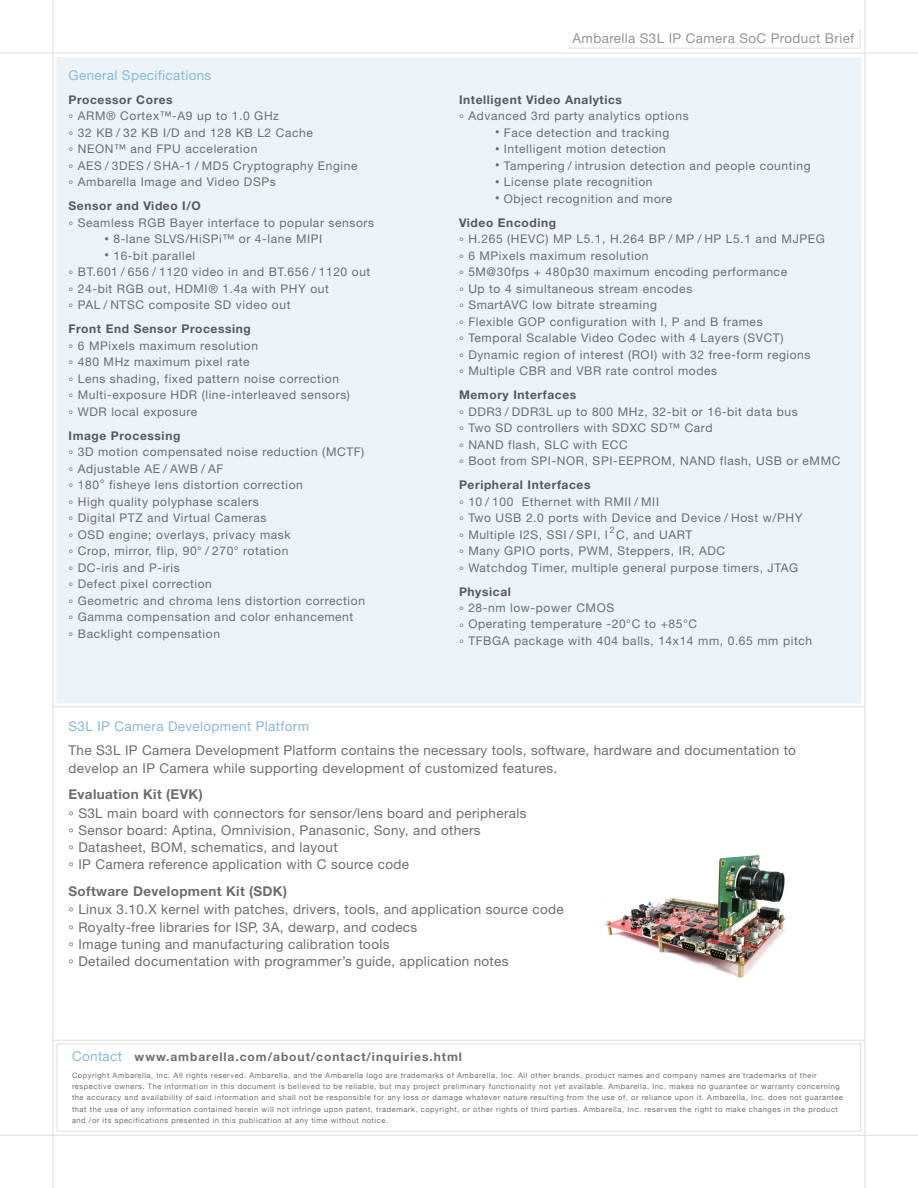
<style>
.page{position:relative;width:918px;height:1188px;background:#fff}
.page>*{position:absolute;margin:0;border:0;box-sizing:border-box;transform-origin:0 0}
.t1{font:13.5px/17.2px "Helvetica Neue";letter-spacing:.025em;color:#6c6d70}
.t2{font:13.5px "Helvetica Neue";letter-spacing:.025em;color:#8bb8da}
.t3{font:700 13.5px "Helvetica Neue";letter-spacing:.025em;color:#6c6d70}
.t4{font:13.5px "Helvetica Neue";letter-spacing:.025em;color:#939598}
.t5{font:12px/16.5px "Helvetica Neue";letter-spacing:.05em;color:#6c6d70}
.t6{font:700 12px "Helvetica Neue";letter-spacing:.05em;color:#57585a}
.t7{font:700 12px "Helvetica Neue";letter-spacing:.08em;color:#6c6d70}
.t8{font:7.5px/11.2px "Helvetica Neue";letter-spacing:.075em;color:#6c6d70}
.s1{font-size:9px}
.s2{font-weight:700;color:#57585a}
.s3{font-weight:400;font-size:13.5px;color:#8bb8da}
</style>
<div class="page">
<hr style="left:0;top:1135px;width:918px;height:1px;background:#dcdddf">
<hr style="left:53px;top:0;width:1px;height:1188px;background:#dcdddf">
<hr style="left:865px;top:0;width:1px;height:1188px;background:#dcdddf">
<hr style="left:0;top:53px;width:918px;height:1px;background:#dcdddf">
<svg style="left:568px;top:29px;width:293px;height:20px"></svg>
<hr style="left:53px;top:707px;width:812px;height:1px;background:#dcdddf">
<div style="left:56px;top:57px;width:805px;height:647px;background:#ebf3f8"></div>
<img style="left:605px;top:855px;width:181px;height:123px">
<hr style="left:53px;top:1040px;width:812px;height:1px;background:#dcdddf">
<svg style="left:57px;top:1044px;width:804px;height:88px"></svg>
<p class="t2" style="left:69px;top:67px;width:144px">General Specifications</p>
<p class="t6" style="left:69px;top:92px;width:106px">Processor Cores</p>
<p class="t5" style="left:69px;top:107px;width:212px">° ARM® Cortex™-A9 up to 1.0 GHz</p>
<p class="t5" style="left:69px;top:124px;width:246px">° 32 KB / 32 KB I/D and 128 KB L2 Cache</p>
<p class="t5" style="left:69px;top:140px;width:291px">° NEON™ and FPU acceleration<br>° AES / 3DES / SHA-1 / MD5 Cryptography Engine</p>
<p class="t5" style="left:69px;top:173px;width:209px">° Ambarella Image and Video DSPs</p>
<p class="t6" style="left:69px;top:198px;width:134px">Sensor and Video I/O</p>
<p class="t5" style="left:69px;top:214px;width:307px">° Seamless RGB Bayer interface to popular sensors</p>
<p class="t5" style="left:105px;top:230px;width:219px"><span class="s1">•</span> 8-lane SLVS/HiSPi™ or 4-lane MIPI</p>
<p class="t5" style="left:69px;top:247px;width:303px;text-indent:36px"><span class="s1">•</span> 16-bit parallel<br>° BT.601 / 656 / 1120 video in and BT.656 / 1120 out ° 24-bit RGB out, HDMI® 1.4a with PHY out<br>° PAL / NTSC composite SD video out</p>
<p class="t6" style="left:69px;top:321px;width:184px">Front End Sensor Processing</p>
<p class="t5" style="left:69px;top:337px;width:191px">° 6 MPixels maximum resolution ° 480 MHz maximum pixel rate</p>
<p class="t5" style="left:69px;top:370px;width:283px">° Lens shading, fixed pattern noise correction<br>° Multi-exposure HDR (line-interleaved sensors) ° WDR local exposure</p>
<p class="t6" style="left:69px;top:428px;width:113px">Image Processing</p>
<p class="t5" style="left:69px;top:443px;width:297px">° 3D motion compensated noise reduction (MCTF) ° Adjustable AE / AWB / AF</p>
<p class="t5" style="left:69px;top:476px;width:236px">° 180° fisheye lens distortion correction</p>
<p class="t5" style="left:69px;top:493px;width:200px">° High quality polyphase scalers ° Digital PTZ and Virtual Cameras</p>
<p class="t5" style="left:69px;top:526px;width:224px">° OSD engine; overlays, privacy mask ° Crop, mirror, flip, 90° / 270° rotation ° DC-iris and P-iris</p>
<p class="t5" style="left:69px;top:575px;width:145px">° Defect pixel correction</p>
<p class="t5" style="left:69px;top:592px;width:298px">° Geometric and chroma lens distortion correction</p>
<p class="t5" style="left:69px;top:608px;width:286px">° Gamma compensation and color enhancement</p>
<p class="t5" style="left:69px;top:625px;width:153px">° Backlight compensation</p>
<p class="t4" style="left:572px;top:30px;width:283px">Ambarella S3L IP Camera SoC Product Brief</p>
<p class="t5" style="left:459px;top:91px;width:231px"><span class="s2">Intelligent Video Analytics<br></span>° Advanced 3rd party analytics options</p>
<p class="t5" style="left:495px;top:124px;width:176px"><span class="s1">•</span> Face detection and tracking</p>
<p class="t5" style="left:495px;top:140px;width:172px"><span class="s1">•</span> Intelligent motion detection</p>
<p class="t5" style="left:495px;top:157px;width:317px"><span class="s1">•</span> Tampering / intrusion detection and people counting</p>
<p class="t5" style="left:495px;top:173px;width:159px"><span class="s1">•</span> License plate recognition</p>
<p class="t5" style="left:495px;top:190px;width:179px"><span class="s1">•</span> Object recognition and more</p>
<p class="t5" style="left:459px;top:214px;width:367px"><span class="s2">Video Encoding<br></span>° H.265 (HEVC) MP L5.1, H.264 BP / MP / HP L5.1 and MJPEG ° 6 MPixels maximum resolution<br>° 5M@30fps + 480p30 maximum encoding performance<br>° Up to 4 simultaneous stream encodes<br>° SmartAVC low bitrate streaming<br>° Flexible GOP configuration with I, P and B frames<br>° Temporal Scalable Video Codec with 4 Layers (SVCT)</p>
<p class="t5" style="left:459px;top:346px;width:353px">° Dynamic region of interest (ROI) with 32 free-form regions ° Multiple CBR and VBR rate control modes</p>
<p class="t5" style="left:459px;top:386px;width:383px"><span class="s2">Memory Interfaces<br></span>° DDR3 / DDR3L up to 800 MHz, 32-bit or 16-bit data bus<br>° Two SD controllers with SDXC SD™ Card<br>° NAND flash, SLC with ECC<br>° Boot from SPI-NOR, SPI-EEPROM, NAND flash, USB or eMMC</p>
<p class="t5" style="left:459px;top:476px;width:345px"><span class="s2">Peripheral Interfaces<br></span>° 10 / 100 Ethernet with RMII / MII<br>° Two USB 2.0 ports with Device and Device / Host w/PHY ° Multiple I2S, SSI / SPI, I <sup>2</sup>C, and UART<br>° Many GPIO ports, PWM, Steppers, IR, ADC<br>° Watchdog Timer, multiple general purpose timers, JTAG</p>
<p class="t5" style="left:459px;top:583px;width:240px"><span class="s2">Physical<br></span>° 28-nm low-power CMOS<br>° Operating temperature -20°C to +85°C</p>
<p class="t5" style="left:459px;top:632px;width:355px">° TFBGA package with 404 balls, 14x14 mm, 0.65 mm pitch</p>
<p class="t2" style="left:69px;top:719px;width:242px">S3L IP Camera Development Platform</p>
<p class="t1" style="left:69px;top:742px;width:729px">The S3L IP Camera Development Platform contains the necessary tools, software, hardware and documentation to develop an IP Camera while supporting development of customized features.</p>
<p class="t3" style="left:69px;top:786px;width:136px">Evaluation Kit (EVK)</p>
<p class="t1" style="left:69px;top:804px;width:460px">° S3L main board with connectors for sensor/lens board and peripherals ° Sensor board: Aptina, Omnivision, Panasonic, Sony, and others<br>° Datasheet, BOM, schematics, and layout<br>° IP Camera reference application with C source code</p>
<p class="t3" style="left:69px;top:882px;width:220px">Software Development Kit (SDK)</p>
<p class="t1" style="left:69px;top:901px;width:497px">° Linux 3.10.X kernel with patches, drivers, tools, and application source code ° Royalty-free libraries for ISP, 3A, dewarp, and codecs<br>° Image tuning and manufacturing calibration tools<br>° Detailed documentation with programmer’s guide, application notes</p>
<p class="t7" style="left:72px;top:1049px;width:391px"><span class="s3">Contact</span> www.ambarella.com/about/contact/inquiries.html</p>
<p class="t8" style="left:72px;top:1070px;width:772px">Copyright Ambarella, Inc. All rights reserved. Ambarella, and the Ambarella logo are trademarks of Ambarella, Inc. All other brands, product names and company names are trademarks of their respective owners. The information in this document is believed to be reliable, but may project preliminary functionality not yet available. Ambarella, Inc. makes no guarantee or warranty concerning the accuracy and availability of said information and shall not be responsible for any loss or damage whatever nature resulting from the use of, or reliance upon it. Ambarella, Inc. does not guarantee that the use of any information contained herein will not infringe upon patent, trademark, copyright, or other rights of third parties. Ambarella, Inc. reserves the right to make changes in the product and /or its specifications presented in this publication at any time without notice.</p>
</div>
